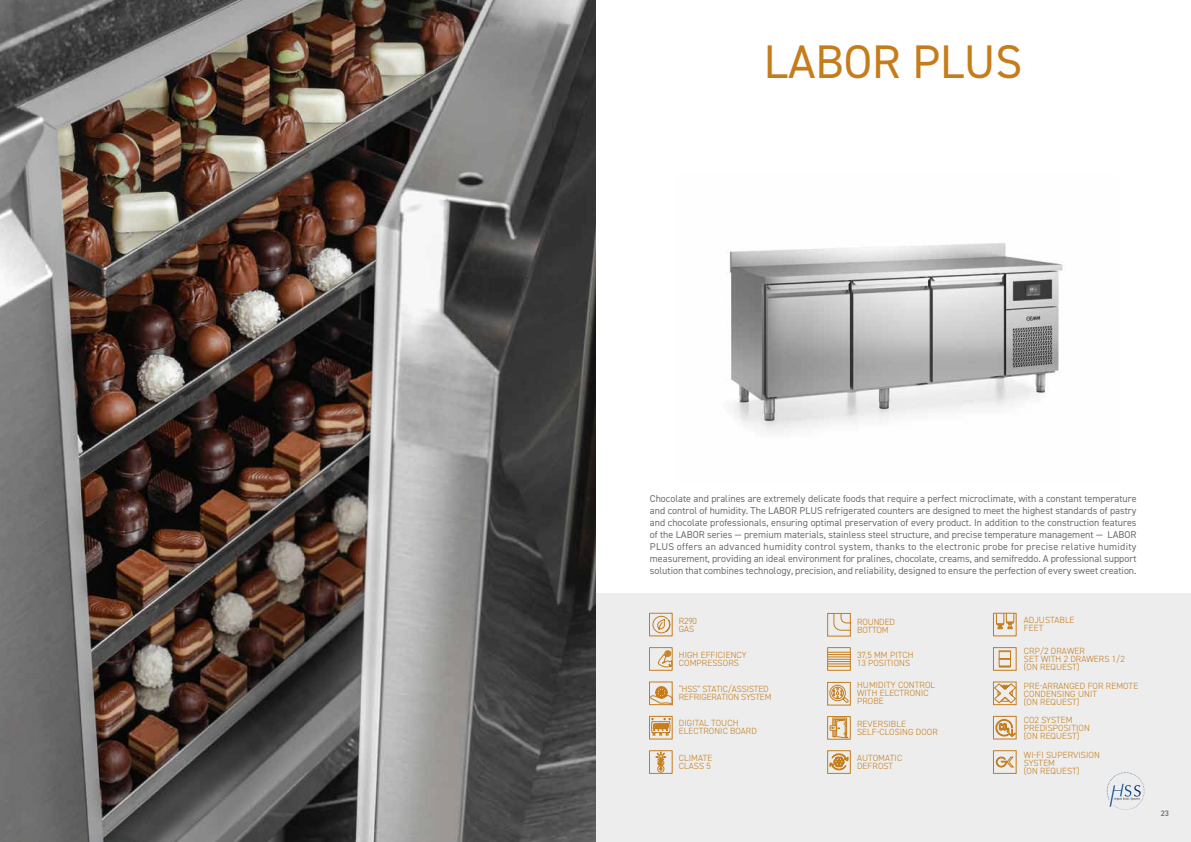
<style>
.page{position:relative;width:1191px;height:842px;background:#fff}
.page>*{position:absolute;margin:0;border:0;box-sizing:border-box;transform-origin:0 0}
.t1{font:47.2px "DIN2014";color:#c57c1a}
.t2{font:10px/12px "DIN2014";color:#706f6f;text-align:justify}
.t3{font:300 9px/8px "DIN2014";letter-spacing:.01em;color:#c57c1a}
.t4{font:300 9px/8px "DIN2014";letter-spacing:-.01em;color:#c57c1a}
.t5{font:600 8px "DIN2014";color:#706f6f}
</style>
<div class="page">
<div style="left:595px;top:594px;width:596px;height:248px;background:#ededed"></div>
<img style="left:729px;top:243px;width:334px;height:189px">
<img style="left:0;top:0;width:595px;height:842px">
<svg style="left:1106px;top:772px;width:38px;height:38px"></svg>
<div style="left:649px;top:716px;width:23px;height:23px;border:1px solid #c57c1a"></div>
<svg style="left:651px;top:718px;width:19px;height:17px"></svg>
<div style="left:649px;top:682px;width:23px;height:23px;border:1px solid #c57c1a"></div>
<svg style="left:650px;top:686px;width:22px;height:19px"></svg>
<div style="left:649px;top:613px;width:23px;height:23px;border:1px solid #c57c1a"></div>
<svg style="left:652px;top:613px;width:19px;height:22px"></svg>
<div style="left:649px;top:647px;width:23px;height:23px;border:1px solid #c57c1a"></div>
<svg style="left:658px;top:650px;width:14px;height:17px"></svg>
<div style="left:649px;top:750px;width:23px;height:23px;border:1px solid #c57c1a"></div>
<svg style="left:655px;top:751px;width:11px;height:23px"></svg>
<svg style="left:996px;top:756px;width:17px;height:11px"></svg>
<div style="left:993px;top:750px;width:23px;height:23px;border:1px solid #c57c1a"></div>
<div style="left:993px;top:682px;width:23px;height:23px;border:1px solid #c57c1a"></div>
<svg style="left:994px;top:683px;width:22px;height:20px"></svg>
<div style="left:993px;top:716px;width:23px;height:23px;border:1px solid #c57c1a"></div>
<svg style="left:994px;top:715px;width:21px;height:22px"></svg>
<svg style="left:996px;top:615px;width:18px;height:14px"></svg>
<div style="left:993px;top:647px;width:23px;height:23px;border:1px solid #c57c1a"></div>
<div style="left:999px;top:658px;width:11px;height:8px;border:1px solid #c57c1a"></div>
<div style="left:993px;top:613px;width:23px;height:23px;border:1px solid #c57c1a"></div>
<div style="left:827px;top:682px;width:23px;height:23px;border:1px solid #c57c1a"></div>
<svg style="left:829px;top:685px;width:19px;height:18px"></svg>
<div style="left:827px;top:613px;width:23px;height:23px;border:1px solid #c57c1a"></div>
<svg style="left:833px;top:613px;width:19px;height:18px"></svg>
<div style="left:827px;top:716px;width:23px;height:23px;border:1px solid #c57c1a"></div>
<svg style="left:830px;top:718px;width:18px;height:20px"></svg>
<div style="left:827px;top:647px;width:23px;height:23px;border:1px solid #c57c1a"></div>
<svg style="left:827px;top:652px;width:23px;height:15px"></svg>
<div style="left:827px;top:750px;width:23px;height:23px;border:1px solid #c57c1a"></div>
<svg style="left:829px;top:753px;width:19px;height:18px"></svg>
<h1 class="t1" style="left:764px;top:32px;width:260px">LABOR PLUS</h1>
<p class="t2" style="left:650px;top:492px;width:488px">Chocolate and pralines are extremely delicate foods that require a perfect microclimate, with a constant temperature and control of humidity. The LABOR PLUS refrigerated counters are designed to meet the highest standards of pastry and chocolate professionals, ensuring optimal preservation of every product. In addition to the construction features of the LABOR series — premium materials, stainless steel structure, and precise temperature management — LABOR PLUS offers an advanced humidity control system, thanks to the electronic probe for precise relative humidity measurement, providing an ideal environment for pralines, chocolate, creams, and semifreddo. A professional support solution that combines technology, precision, and reliability, designed to ensure the perfection of every sweet creation.</p>
<p class="t3" style="left:679px;top:617px;width:20px">R290<br>GAS</p>
<p class="t3" style="left:679px;top:651px;width:69px">HIGH EFFICIENCY<br>COMPRESSORS</p>
<p class="t4" style="left:857px;top:617px;width:39px">ROUNDED<br>BOTTOM</p>
<p class="t3" style="left:857px;top:651px;width:58px">37,5 MM PITCH<br>13 POSITIONS</p>
<p class="t3" style="left:1023px;top:616px;width:52px">ADJUSTABLE<br>FEET</p>
<p class="t3" style="left:1023px;top:647px;width:103px">CRP/2 DRAWER<br>SET WITH 2 DRAWERS 1/2 (ON REQUEST)</p>
<p class="t4" style="left:679px;top:685px;width:94px">“HSS” STATIC/ASSISTED<br>REFRIGERATION SYSTEM</p>
<p class="t3" style="left:679px;top:719px;width:80px">DIGITAL TOUCH<br>ELECTRONIC BOARD</p>
<p class="t3" style="left:857px;top:681px;width:79px">HUMIDITY CONTROL<br>WITH ELECTRONIC<br>PROBE</p>
<p class="t3" style="left:857px;top:720px;width:82px">REVERSIBLE<br>SELF-CLOSING DOOR</p>
<p class="t3" style="left:1023px;top:681px;width:116px">PRE-ARRANGED FOR REMOTE<br>CONDENSING UNIT<br>(ON REQUEST)</p>
<p class="t3" style="left:1023px;top:716px;width:67px">CO2 SYSTEM<br>PREDISPOSITION (ON REQUEST)</p>
<p class="t3" style="left:679px;top:754px;width:35px">CLIMATE<br>CLASS 5</p>
<p class="t3" style="left:1023px;top:751px;width:77px">WI-FI SUPERVISION<br>SYSTEM<br>(ON REQUEST)</p>
<p class="t3" style="left:857px;top:754px;width:47px">AUTOMATIC<br>DEFROST</p>
<p class="t5" style="left:1160px;top:807px;width:10px">23</p>
</div>
